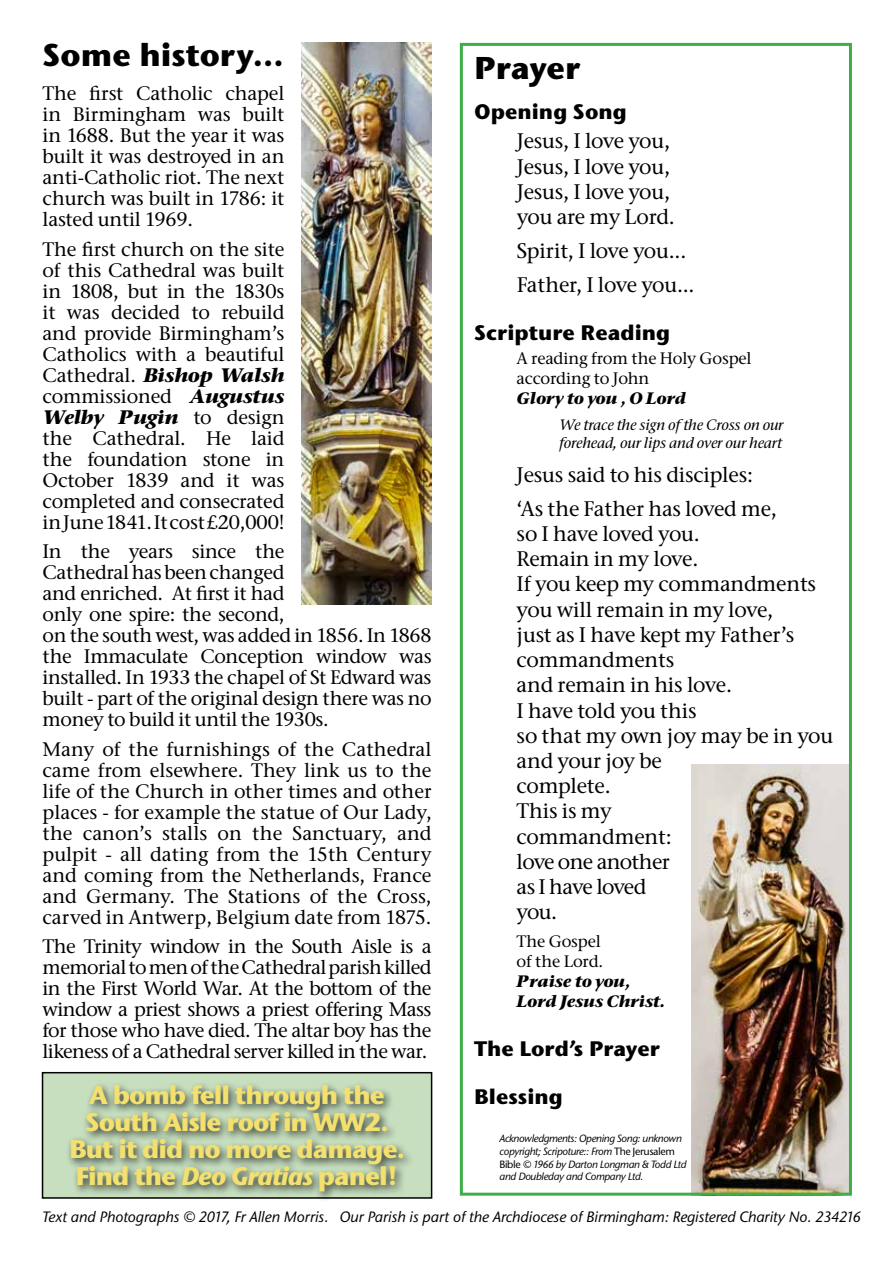
<style>
.page{position:relative;width:893px;height:1263px;background:#fff}
.page>*{position:absolute;margin:0;border:0;box-sizing:border-box;transform-origin:0 0}
.t1{font:700 31.5px "Stone Sans ITC Std";color:#000}
.t2{font:700 25.5px/27px "Stone Sans ITC Std";letter-spacing:-.04em;color:#f4e06e;text-align:center}
.t3{font:500 21px/25.2px "Stone Ser ITC Std";letter-spacing:-.01em;color:#000}
.t4{font:700 21px "Stone Sans ITC Std";color:#000}
.t5{font:500 19.5px/21px "Stone Ser ITC Std";letter-spacing:-.02em;color:#000;text-align:justify}
.t6{font:500 16.5px/19.8px "Stone Ser ITC Std";letter-spacing:-.01em;color:#000}
.t7{font:italic 700 16.5px/19.8px "Stone Ser ITC Std";letter-spacing:-.01em;color:#000}
.t8{font:italic 500 15px "Stone Sans ITC Std";letter-spacing:-.01em;color:#000}
.t9{font:italic 500 15px/18px "Stone Ser ITC Std";letter-spacing:-.01em;color:#000}
.t10{font:italic 500 10.5px/12.6px "Stone Sans ITC Std";letter-spacing:-.04em;color:#000}
.s1{font-weight:700;font-style:italic}
.s2{font-style:italic}
.s3{font-style:normal}
</style>
<div class="page">
<img style="left:301px;top:42px;width:131px;height:562px">
<img style="left:691px;top:764px;width:157px;height:428px">
<div style="left:460px;top:43px;width:392px;height:1153px;border:3px solid #41ad49"></div>
<div style="left:43px;top:1073px;width:389px;height:125px;background:#c7dfbf"></div>
<div style="left:66px;top:1080px;width:348px;height:122px;background:#000;opacity:.75"></div>
<div style="left:42px;top:1072px;width:390px;height:127px;border:2px solid #000"></div>
<h1 class="t1" style="left:43px;top:34px;width:243px">Some history...</h1>
<p class="t5" style="left:43px;top:83px;width:243px">The first Catholic chapel in Birmingham was built in 1688. But the year it was built it was destroyed in an anti-Catholic riot. The next church was built in 1786: it lasted until 1969.</p>
<p class="t5" style="left:43px;top:238px;width:243px">The first church on the site of this Cathedral was built in 1808, but in the 1830s it was decided to rebuild and provide Birmingham’s Catholics with a beautiful Cathedral. <span class="s1">Bishop Walsh </span>commissioned <span class="s1">Augustus Welby Pugin</span> to design the Cathedral. He laid the foundation stone in October 1839 and it was completed and consecrated in June 1841. It cost £20,000!</p>
<p class="t5" style="left:43px;top:541px;width:391px;text-align:left">In the years since the<br>Cathedral has been changed<br>and enriched. At first it had<br>only one spire: the second,<br>on the south west, was added in 1856. In 1868 the Immaculate Conception window was installed. In 1933 the chapel of St Edward was built - part of the original design there was no money to build it until the 1930s.</p>
<p class="t5" style="left:43px;top:738px;width:391px">Many of the furnishings of the Cathedral came from elsewhere. They link us to the life of the Church in other times and other places - for example the statue of Our Lady, the canon’s stalls on the Sanctuary, and pulpit - all dating from the 15th Century and coming from the Netherlands, France and Germany. The Stations of the Cross, carved in Antwerp, Belgium date from 1875.</p>
<p class="t5" style="left:43px;top:936px;width:391px">The Trinity window in the South Aisle is a memorial to men of the Cathedral parish killed in the First World War. At the bottom of the window a priest shows a priest offering Mass for those who have died. The altar boy has the likeness of a Cathedral server killed in the war.</p>
<h2 class="t2" style="left:69px;top:1081px;width:338px">A bomb fell through the<br>South Aisle roof in WW2.<br>But it did no more damage.<br>Find the <span class="s2">Deo Gratias</span> panel!</h2>
<h1 class="t1" style="left:474px;top:47px;width:108px">Prayer</h1>
<p class="t4" style="left:474px;top:98px;width:154px">Opening Song</p>
<p class="t3" style="left:517px;top:128px;width:160px">Jesus, I love you,<br>Jesus, I love you,<br>Jesus, I love you, you are my Lord.</p>
<p class="t3" style="left:517px;top:234px;width:179px;line-height:33.8px">Spirit, I love you...<br>Father, I love you...</p>
<p class="t4" style="left:474px;top:319px;width:198px">Scripture Reading</p>
<p class="t6" style="left:517px;top:349px;width:237px">A reading from the Holy Gospel according to John</p>
<p class="t7" style="left:517px;top:388px;width:171px">Glory to you , O Lord</p>
<p class="t9" style="left:559px;top:416px;width:226px">We trace the sign of the Cross on our forehead, our lips and over our heart</p>
<p class="t3" style="left:517px;top:458px;width:262px;line-height:33.8px">Jesus said to his disciples: ‘As the Father has loved me,</p>
<p class="t3" style="left:517px;top:521px;width:318px">so I have loved you.<br>Remain in my love.<br>If you keep my commandments you will remain in my love,<br>just as I have kept my Father’s commandments<br>and remain in his love.<br>I have told you this<br>so that my own joy may be in you and your joy be<br>complete.<br>This is my<br>commandment:<br>love one another<br>as I have loved<br>you.</p>
<p class="t6" style="left:517px;top:932px;width:88px">The Gospel of the Lord.</p>
<p class="t7" style="left:517px;top:971px;width:150px">Praise to you,<br>Lord Jesus Christ.</p>
<p class="t4" style="left:474px;top:1034px;width:187px">The Lord’s Prayer</p>
<p class="t4" style="left:474px;top:1083px;width:90px">Blessing</p>
<p class="t10" style="left:500px;top:1132px;width:189px">Acknowledgments: Opening Song: unknown copyright; Scripoture:: From <span class="s3">The Jerusalem Bible</span> © 1966 by Darton Longman &amp; Todd Ltd and Doubleday and Company Ltd.</p>
<p class="t8" style="left:43px;top:1207px;width:820px">Text and Photographs © 2017, Fr Allen Morris. Our Parish is part of the Archdiocese of Birmingham: Registered Charity No. 234216</p>
</div>
